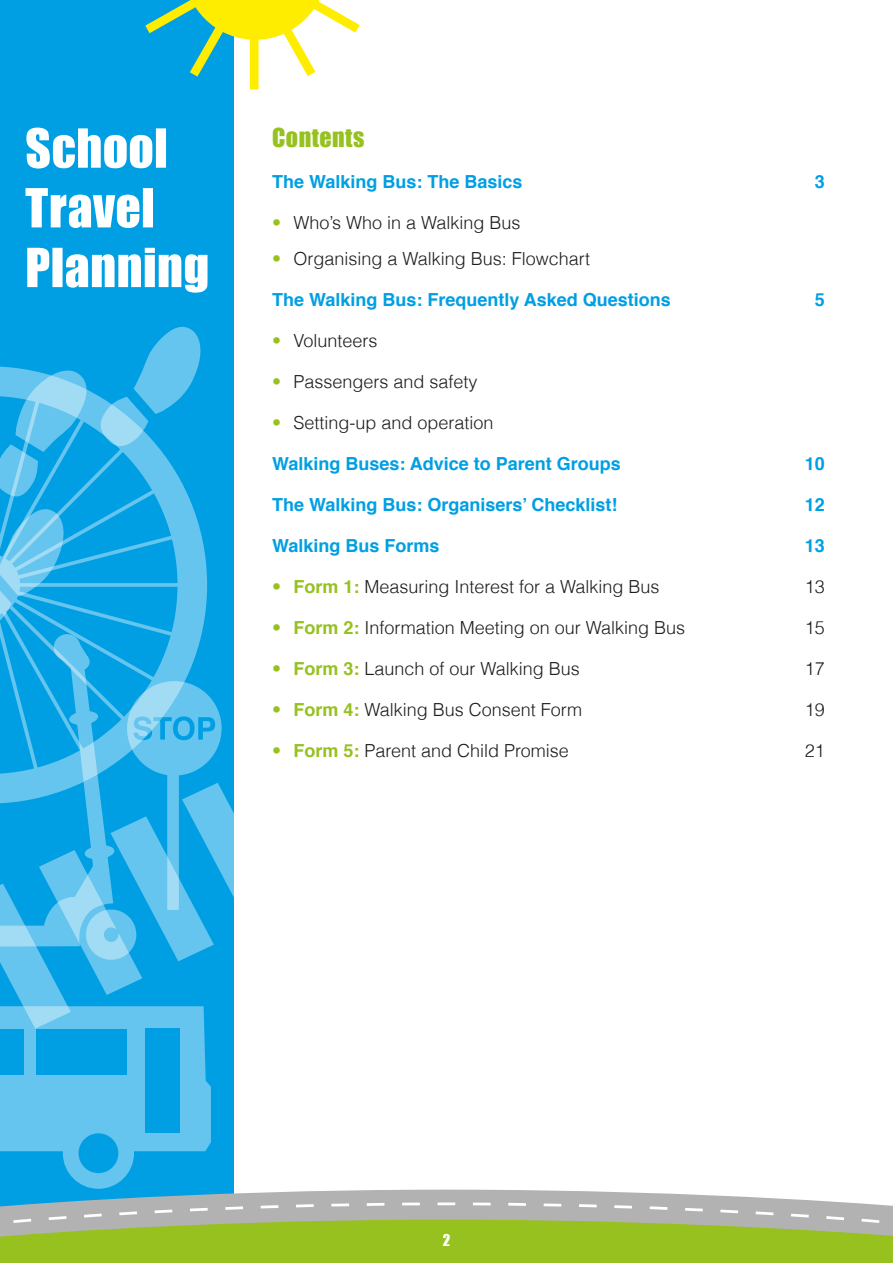
<style>
.page{position:relative;width:893px;height:1263px;background:#fff}
.page>*{position:absolute;margin:0;border:0;box-sizing:border-box;transform-origin:0 0}
.t1{font:24px "Impact";letter-spacing:.02em;color:#96c11f}
.t2{font:300 18px "Helvetica";color:#1d1d1b}
.t3{font:700 18px "Helvetica";color:#009fe3}
.t4{font:15px "Impact";color:#fff}
.s1{color:#96c11f}
.s2{font-weight:700;color:#96c11f}
</style>
<div class="page">
<div style="left:0;top:0;width:234px;height:1263px;background:#009fe3"></div>
<svg style="left:63px;top:1117px;width:71px;height:72px"></svg>
<div style="left:79px;top:1133px;width:39px;height:40px;background:#009fe3;border-radius:50%"></div>
<svg style="left:27px;top:248px;width:180px;height:45px"></svg>
<svg style="left:26px;top:188px;width:127px;height:40px"></svg>
<svg style="left:26px;top:128px;width:140px;height:41px"></svg>
<svg style="left:0;top:326px;width:234px;height:825px"></svg>
<div style="left:145px;top:1029px;width:34px;height:104px;background:#009fe3"></div>
<div style="left:250px;top:0;width:9px;height:90px;background:#ffed00"></div>
<svg style="left:145px;top:0;width:215px;height:86px"></svg>
<div style="left:0;top:1253px;width:893px;height:10px;background:#96c11f"></div>
<svg style="left:0;top:1174px;width:893px;height:79px"></svg>
<svg style="left:0;top:1201px;width:893px;height:26px"></svg>
<h1 class="t1" style="left:272px;top:119px;width:94px">CONTENTS</h1>
<p class="t3" style="left:272px;top:167px;width:252px">The Walking Bus: The Basics</p>
<p class="t3" style="left:815px;top:167px;width:12px">3</p>
<p class="t2" style="left:272px;top:208px;width:250px"><span class="s1">•</span> Who’s Who in a Walking Bus</p>
<p class="t2" style="left:272px;top:244px;width:320px"><span class="s1">•</span> Organising a Walking Bus: Flowchart</p>
<p class="t3" style="left:272px;top:285px;width:400px">The Walking Bus: Frequently Asked Questions</p>
<p class="t3" style="left:815px;top:285px;width:12px">5</p>
<p class="t2" style="left:272px;top:326px;width:107px"><span class="s1">•</span> Volunteers</p>
<p class="t2" style="left:272px;top:367px;width:207px"><span class="s1">•</span> Passengers and safety</p>
<p class="t2" style="left:272px;top:408px;width:223px"><span class="s1">•</span> Setting-up and operation</p>
<p class="t3" style="left:272px;top:449px;width:350px">Walking Buses: Advice to Parent Groups</p>
<p class="t3" style="left:805px;top:449px;width:22px">10</p>
<p class="t3" style="left:272px;top:490px;width:347px">The Walking Bus: Organisers’ Checklist!</p>
<p class="t3" style="left:805px;top:490px;width:22px">12</p>
<p class="t3" style="left:272px;top:531px;width:169px">Walking Bus Forms</p>
<p class="t3" style="left:805px;top:531px;width:22px">13</p>
<p class="t2" style="left:272px;top:572px;width:389px"><span class="s1">•</span> <span class="s2">Form 1:</span> Measuring Interest for a Walking Bus</p>
<p class="t2" style="left:805px;top:572px;width:22px">13</p>
<p class="t2" style="left:272px;top:613px;width:415px"><span class="s1">•</span> <span class="s2">Form 2:</span> Information Meeting on our Walking Bus</p>
<p class="t2" style="left:805px;top:613px;width:22px">15</p>
<p class="t2" style="left:272px;top:654px;width:309px"><span class="s1">•</span> <span class="s2">Form 3:</span> Launch of our Walking Bus</p>
<p class="t2" style="left:805px;top:654px;width:22px">17</p>
<p class="t2" style="left:272px;top:696px;width:311px"><span class="s1">•</span> <span class="s2">Form 4:</span> Walking Bus Consent Form</p>
<p class="t2" style="left:805px;top:696px;width:22px">19</p>
<p class="t2" style="left:272px;top:737px;width:298px"><span class="s1">•</span> <span class="s2">Form 5:</span> Parent and Child Promise</p>
<p class="t2" style="left:805px;top:737px;width:22px">21</p>
<p class="t4" style="left:443px;top:1229px;width:9px">2</p>
</div>
